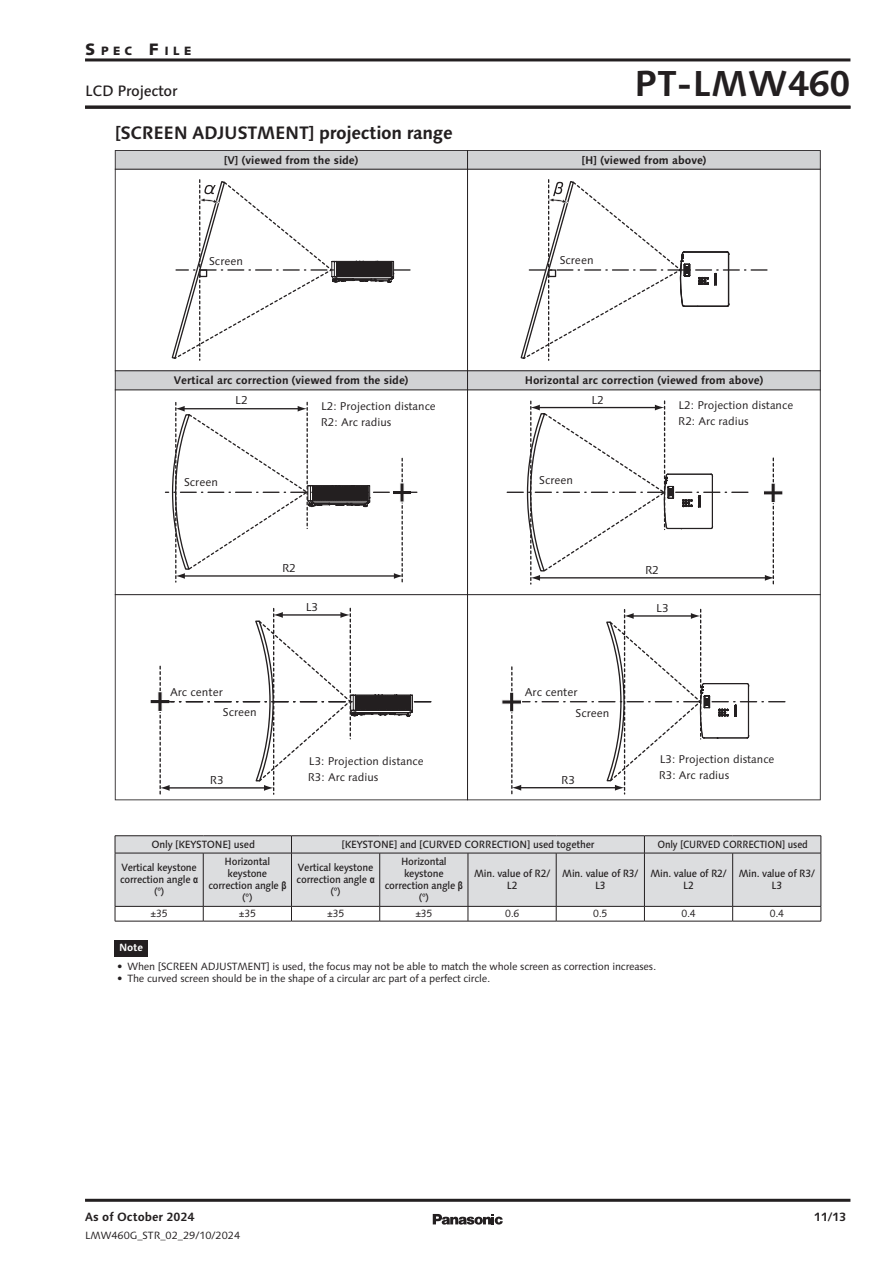
<style>
.page{position:relative;width:893px;height:1263px;background:#fff}
.page>*{position:absolute;margin:0;border:0;box-sizing:border-box;transform-origin:0 0}
.t1{font:700 36px "Syntax Next LT Pro";color:#231f20}
.t2{font:700 18px "Syntax Next LT Pro";letter-spacing:-.02em;color:#231f20}
.t3{font:500 15px "Syntax Next LT Pro";letter-spacing:-.02em;color:#231f20}
.t4{font:700 12px "Syntax Next LT Pro";color:#231f20}
.t5{font:800 12px "Syntax Next LT Pro";color:#231f20}
.t6{font:11.55px "Syntax Next LT Pro";color:#231f20}
.t7{font:11.4px "Syntax Next LT Pro";color:#231f20}
.t8{font:11.25px/15.9px "Syntax Next LT Pro";color:#231f20}
.t9{font:700 11.1px "Syntax Next LT Pro";color:#231f20}
.t10{font:500 10.5px/12px "Syntax Next LT Pro";letter-spacing:-.02em;color:#231f20;text-align:center;scale:.95 1}
.t11{font:10.5px "Syntax Next LT Pro";letter-spacing:-.02em;color:#231f20}
.t12{font:500 10.5px "Syntax Next LT Pro";letter-spacing:-.02em;color:#231f20;scale:.9 1}
.t13{font:10.5px "Syntax Next LT Pro";color:#231f20}
.t14{font:10.5px "Syntax Next LT Pro";letter-spacing:-.02em;color:#231f20;scale:.95 1}
.t15{font:700 10.5px "Syntax Next LT Pro";color:#fff}
.s1{font-size:16.5px}
.s2{font-family:"Arial Narrow";font-weight:700}
.s3{font-weight:700}
</style>
<div class="page">
<svg style="left:115px;top:150px;width:706px;height:650px"></svg>
<svg style="left:529px;top:400px;width:246px;height:185px"></svg>
<svg style="left:763px;top:482px;width:20px;height:21px"></svg>
<svg style="left:765px;top:575px;width:9px;height:6px"></svg>
<hr style="left:538px;top:577px;width:229px;height:1px;background:#231f20">
<svg style="left:501px;top:608px;width:284px;height:187px"></svg>
<svg style="left:171px;top:180px;width:239px;height:180px"></svg>
<svg style="left:165px;top:401px;width:252px;height:182px"></svg>
<svg style="left:149px;top:608px;width:282px;height:186px"></svg>
<svg style="left:507px;top:405px;width:241px;height:176px"></svg>
<svg style="left:520px;top:180px;width:247px;height:180px"></svg>
<div style="left:116px;top:836px;width:705px;height:70px;background:#dcdddf"></div>
<hr style="left:115px;top:835px;width:88px;height:1px;background:#231f20">
<svg style="left:115px;top:836px;width:1px;height:17px"></svg>
<hr style="left:203px;top:835px;width:88px;height:1px;background:#231f20">
<hr style="left:291px;top:835px;width:89px;height:1px;background:#231f20">
<svg style="left:291px;top:836px;width:1px;height:17px"></svg>
<hr style="left:380px;top:835px;width:88px;height:1px;background:#231f20">
<hr style="left:468px;top:835px;width:88px;height:1px;background:#231f20">
<hr style="left:556px;top:835px;width:88px;height:1px;background:#231f20">
<hr style="left:644px;top:835px;width:89px;height:1px;background:#231f20">
<svg style="left:644px;top:836px;width:1px;height:17px"></svg>
<hr style="left:733px;top:835px;width:88px;height:1px;background:#231f20">
<svg style="left:821px;top:836px;width:1px;height:17px"></svg>
<hr style="left:115px;top:853px;width:88px;height:1px;background:#231f20">
<hr style="left:115px;top:853px;width:1px;height:53px;background:#231f20">
<hr style="left:203px;top:853px;width:88px;height:1px;background:#231f20">
<hr style="left:203px;top:853px;width:1px;height:53px;background:#231f20">
<hr style="left:291px;top:853px;width:89px;height:1px;background:#231f20">
<hr style="left:291px;top:853px;width:1px;height:53px;background:#231f20">
<hr style="left:380px;top:853px;width:88px;height:1px;background:#231f20">
<hr style="left:379px;top:853px;width:1px;height:53px;background:#231f20">
<hr style="left:468px;top:853px;width:1px;height:53px;background:#231f20">
<hr style="left:556px;top:853px;width:1px;height:53px;background:#231f20">
<hr style="left:644px;top:853px;width:1px;height:53px;background:#231f20">
<hr style="left:732px;top:853px;width:1px;height:53px;background:#231f20">
<hr style="left:821px;top:853px;width:1px;height:53px;background:#231f20">
<hr style="left:468px;top:853px;width:88px;height:1px;background:#231f20">
<hr style="left:556px;top:853px;width:88px;height:1px;background:#231f20">
<hr style="left:644px;top:853px;width:89px;height:1px;background:#231f20">
<hr style="left:733px;top:853px;width:88px;height:1px;background:#231f20">
<hr style="left:115px;top:906px;width:88px;height:1px;background:#231f20">
<hr style="left:203px;top:906px;width:88px;height:1px;background:#231f20">
<hr style="left:291px;top:906px;width:89px;height:1px;background:#231f20">
<hr style="left:380px;top:906px;width:88px;height:1px;background:#231f20">
<hr style="left:468px;top:906px;width:88px;height:1px;background:#231f20">
<hr style="left:556px;top:906px;width:88px;height:1px;background:#231f20">
<hr style="left:644px;top:906px;width:89px;height:1px;background:#231f20">
<hr style="left:733px;top:906px;width:88px;height:1px;background:#231f20">
<svg style="left:115px;top:906px;width:1px;height:15px"></svg>
<svg style="left:203px;top:906px;width:1px;height:15px"></svg>
<svg style="left:291px;top:906px;width:1px;height:15px"></svg>
<svg style="left:379px;top:906px;width:1px;height:15px"></svg>
<svg style="left:468px;top:906px;width:1px;height:15px"></svg>
<svg style="left:556px;top:906px;width:1px;height:15px"></svg>
<svg style="left:644px;top:906px;width:1px;height:15px"></svg>
<svg style="left:732px;top:906px;width:1px;height:15px"></svg>
<svg style="left:821px;top:906px;width:1px;height:15px"></svg>
<hr style="left:115px;top:921px;width:88px;height:1px;background:#231f20">
<hr style="left:203px;top:921px;width:88px;height:1px;background:#231f20">
<hr style="left:291px;top:921px;width:89px;height:1px;background:#231f20">
<hr style="left:380px;top:921px;width:88px;height:1px;background:#231f20">
<hr style="left:468px;top:921px;width:88px;height:1px;background:#231f20">
<hr style="left:556px;top:921px;width:88px;height:1px;background:#231f20">
<hr style="left:644px;top:921px;width:89px;height:1px;background:#231f20">
<hr style="left:733px;top:921px;width:88px;height:1px;background:#231f20">
<div style="left:115px;top:940px;width:33px;height:16px;background:#231f20"></div>
<hr style="left:85px;top:58px;width:765px;height:3px;background:#231f20">
<hr style="left:85px;top:106px;width:765px;height:3px;background:#231f20">
<hr style="left:85px;top:1199px;width:765px;height:3px;background:#231f20">
<svg style="left:433px;top:1214px;width:70px;height:10px"></svg>
<p class="t5" style="left:85px;top:43px;width:108px"><span class="s1">S</span> P E C <span class="s1">F</span> I L E</p>
<h3 class="t3" style="left:85px;top:81px;width:94px">LCD Projector</h3>
<h1 class="t1" style="left:634px;top:60px;width:218px">PT-LMW460</h1>
<h2 class="t2" style="left:115px;top:121px;width:339px">[SCREEN ADJUSTMENT] projection range</h2>
<p class="t9" style="left:224px;top:153px;width:136px">[V] (viewed from the side)</p>
<p class="t9" style="left:582px;top:153px;width:127px">[H] (viewed from above)</p>
<p class="t7" style="left:209px;top:253px;width:35px">Screen</p>
<p class="t7" style="left:560px;top:253px;width:35px">Screen</p>
<p class="t9" style="left:174px;top:373px;width:236px">Vertical arc correction (viewed from the side)</p>
<p class="t9" style="left:525px;top:373px;width:240px">Horizontal arc correction (viewed from above)</p>
<p class="t6" style="left:235px;top:393px;width:14px">L2</p>
<p class="t6" style="left:591px;top:393px;width:14px">L2</p>
<p class="t8" style="left:321px;top:399px;width:116px">L2: Projection distance<br>R2: Arc radius</p>
<p class="t8" style="left:678px;top:397px;width:116px">L2: Projection distance<br>R2: Arc radius</p>
<p class="t7" style="left:184px;top:474px;width:35px">Screen</p>
<p class="t7" style="left:539px;top:473px;width:35px">Screen</p>
<p class="t6" style="left:282px;top:560px;width:15px">R2</p>
<p class="t6" style="left:645px;top:562px;width:15px">R2</p>
<p class="t7" style="left:170px;top:685px;width:54px">Arc center</p>
<p class="t7" style="left:223px;top:705px;width:35px">Screen</p>
<p class="t6" style="left:306px;top:599px;width:14px">L3</p>
<p class="t7" style="left:525px;top:685px;width:54px">Arc center</p>
<p class="t7" style="left:576px;top:706px;width:35px">Screen</p>
<p class="t8" style="left:308px;top:753px;width:117px">L3: Projection distance<br>R3: Arc radius</p>
<p class="t6" style="left:210px;top:772px;width:15px">R3</p>
<p class="t6" style="left:561px;top:772px;width:15px">R3</p>
<p class="t6" style="left:656px;top:600px;width:14px">L3</p>
<p class="t8" style="left:659px;top:751px;width:117px">L3: Projection distance<br>R3: Arc radius</p>
<p class="t10" style="left:151px;top:838px;width:110px">Only [KEYSTONE] used</p>
<p class="t10" style="left:341px;top:838px;width:268px">[KEYSTONE] and [CURVED CORRECTION] used together</p>
<p class="t12" style="left:657px;top:838px;width:169px">Only [CURVED CORRECTION] used</p>
<p class="t10" style="left:120px;top:861px;width:84px">Vertical keystone correction angle <span class="s2">α </span>(°)</p>
<p class="t10" style="left:208px;top:855px;width:84px">Horizontal keystone correction angle <span class="s2">β </span>(°)</p>
<p class="t10" style="left:297px;top:862px;width:84px">Vertical keystone correction angle <span class="s2">α </span>(°)</p>
<p class="t10" style="left:385px;top:856px;width:84px">Horizontal keystone correction angle <span class="s2">β </span>(°)</p>
<p class="t10" style="left:474px;top:868px;width:82px">Min. value of R2/<br>L2</p>
<p class="t10" style="left:562px;top:868px;width:82px">Min. value of R3/<br>L3</p>
<p class="t10" style="left:651px;top:868px;width:82px">Min. value of R2/<br>L2</p>
<p class="t10" style="left:739px;top:868px;width:82px">Min. value of R3/<br>L3</p>
<p class="t14" style="left:151px;top:907px;width:19px">±35</p>
<p class="t14" style="left:239px;top:907px;width:19px">±35</p>
<p class="t14" style="left:327px;top:907px;width:19px">±35</p>
<p class="t14" style="left:415px;top:907px;width:19px">±35</p>
<p class="t14" style="left:505px;top:907px;width:16px">0.6</p>
<p class="t14" style="left:593px;top:907px;width:16px">0.5</p>
<p class="t14" style="left:681px;top:907px;width:16px">0.4</p>
<p class="t14" style="left:770px;top:907px;width:16px">0.4</p>
<p class="t15" style="left:119px;top:941px;width:25px">Note</p>
<p class="t11" style="left:117px;top:959px;width:541px"><span class="s3">•</span> When [SCREEN ADJUSTMENT] is used, the focus may not be able to match the whole screen as correction increases.</p>
<p class="t11" style="left:117px;top:972px;width:375px"><span class="s3">•</span> The curved screen should be in the shape of a circular arc part of a perfect circle.</p>
<p class="t4" style="left:85px;top:1209px;width:111px">As of October 2024</p>
<p class="t4" style="left:814px;top:1209px;width:34px">11/13</p>
<p class="t13" style="left:85px;top:1229px;width:157px">LMW460G_STR_02_29/10/2024</p>
</div>
